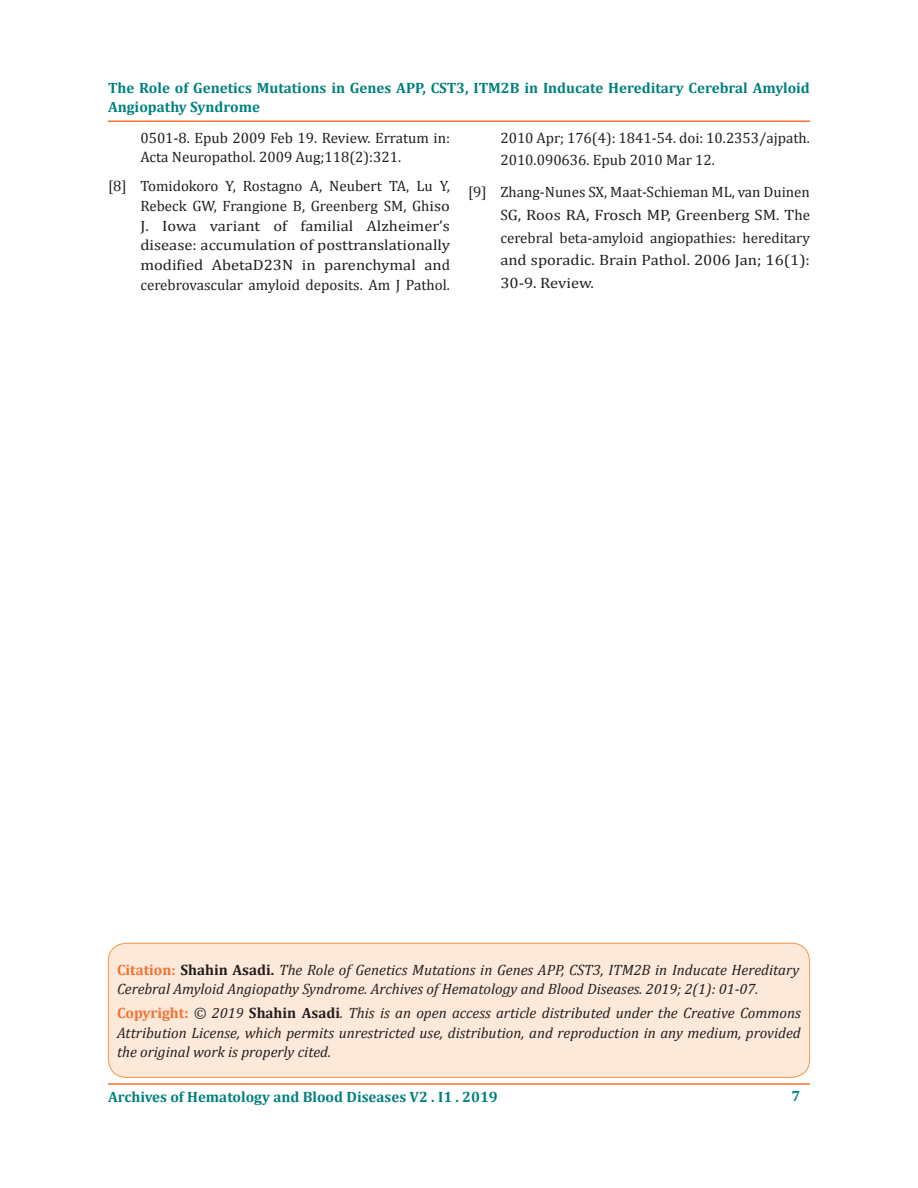
<style>
.page{position:relative;width:918px;height:1188px;background:#fff}
.page>*{position:absolute;margin:0;border:0;box-sizing:border-box;transform-origin:0 0}
.t1{font:15px/19.8px "Cambria";color:#231f20}
.t2{font:italic 15px/19.5px "Cambria";color:#231f20}
.t3{font:700 15px/19.5px "Cambria";color:#008080}
.s1{font-weight:700;font-style:normal;color:#f37131}
.s2{font-weight:700;font-style:normal}
</style>
<div class="page">
<hr style="left:108px;top:1083px;width:702px;height:2px;background:#f37232">
<hr style="left:108px;top:120px;width:702px;height:2px;background:#f37131">
<div style="left:108px;top:943px;width:702px;height:134px;background:#fde9d9;border-radius:18px"></div>
<div style="left:108px;top:943px;width:702px;height:135px;border:1px solid #f79646;border-radius:18px"></div>
<p class="t3" style="left:108px;top:77px;width:703px">The Role of Genetics Mutations in Genes APP, CST3, ITM2B in Inducate Hereditary Cerebral Amyloid<br>Angiopathy Syndrome</p>
<p class="t1" style="left:140px;top:128px;width:311px">0501-8. Epub 2009 Feb 19. Review. Erratum in:<br>Acta Neuropathol. 2009 Aug;118(2):321.</p>
<p class="t1" style="left:140px;top:176px;width:311px;text-align:justify;text-indent:-32px">[8] Tomidokoro Y, Rostagno A, Neubert TA, Lu Y, Rebeck GW, Frangione B, Greenberg SM, Ghiso J. Iowa variant of familial Alzheimer’s disease: accumulation of posttranslationally modified AbetaD23N in parenchymal and cerebrovascular amyloid deposits. Am J Pathol.</p>
<p class="t1" style="left:500px;top:126px;width:311px;line-height:22.8px">2010 Apr; 176(4): 1841-54. doi: 10.2353/ajpath.<br>2010.090636. Epub 2010 Mar 12.</p>
<p class="t1" style="left:500px;top:180px;width:311px;line-height:22.8px;text-align:justify;text-indent:-32px">[9] Zhang-Nunes SX, Maat-Schieman ML, van Duinen SG, Roos RA, Frosch MP, Greenberg SM. The cerebral beta-amyloid angiopathies: hereditary and sporadic. Brain Pathol. 2006 Jan; 16(1):<br>30-9. Review.</p>
<p class="t2" style="left:117px;top:959px;width:684px"><span class="s1">Citation:</span> <span class="s2">Shahin Asadi.</span> The Role of Genetics Mutations in Genes APP, CST3, ITM2B in Inducate Hereditary<br>Cerebral Amyloid Angiopathy Syndrome. Archives of Hematology and Blood Diseases. 2019; 2(1): 01-07.</p>
<p class="t2" style="left:117px;top:1003px;width:685px;text-align:justify"><span class="s1">Copyright:</span> © 2019 <span class="s2">Shahin Asadi</span>. This is an open access article distributed under the Creative Commons Attribution License, which permits unrestricted use, distribution, and reproduction in any medium, provided the original work is properly cited.</p>
<p class="t3" style="left:108px;top:1087px;width:391px">Archives of Hematology and Blood Diseases V2 . I1 . 2019</p>
<p class="t3" style="left:792px;top:1086px;width:10px">7</p>
</div>
